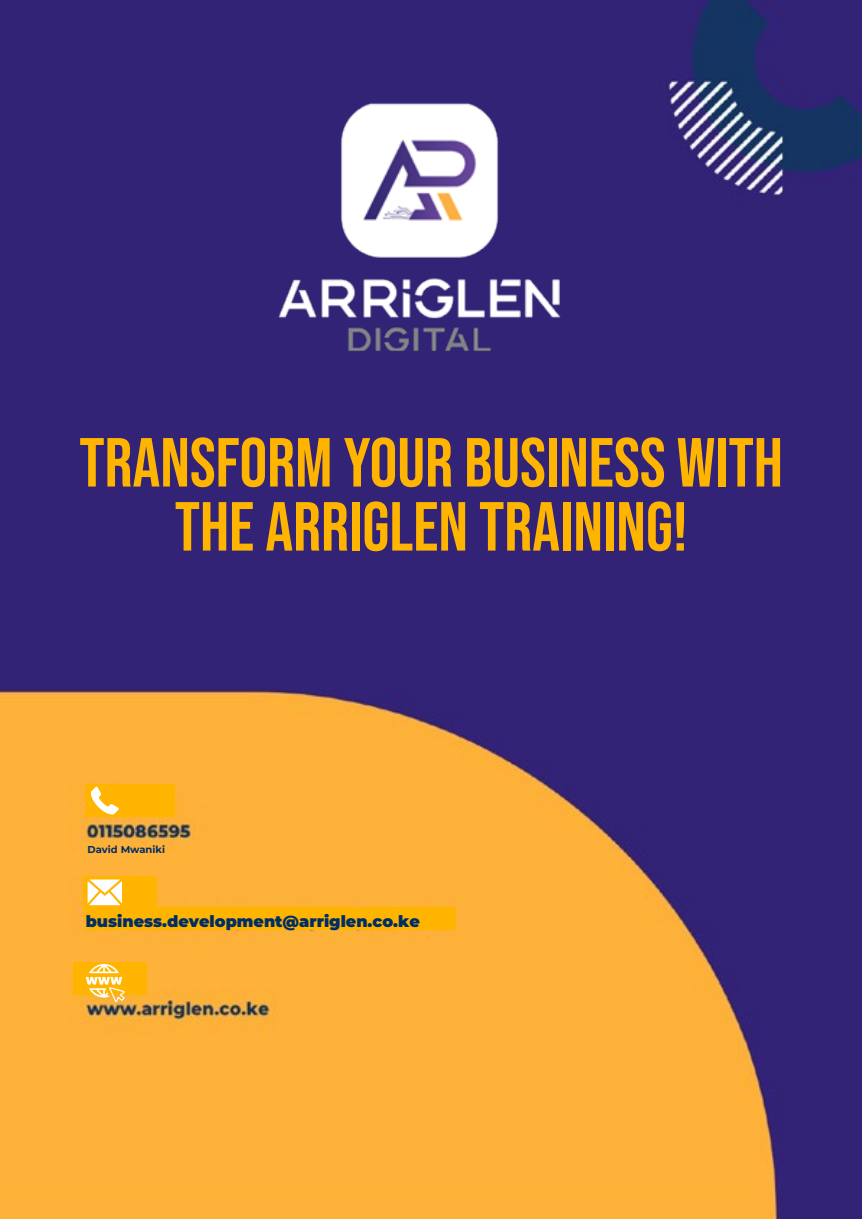
<style>
.page{position:relative;width:862px;height:1222px;background:#fff}
.page>*{position:absolute;margin:0;border:0;box-sizing:border-box;transform-origin:0 0}
.t1{font:69.2px/64px "Bebas Neue";color:#ffb500;text-align:center}
.t2{font:900 16px "Montserrat";color:#002d65}
.t3{font:700 10px "Montserrat";color:#002d65}
</style>
<div class="page">
<img style="left:0;top:0;width:861px;height:1218px">
<div style="left:84px;top:876px;width:73px;height:33px;background:#ffb500"></div>
<div style="left:73px;top:962px;width:74px;height:33px;background:#ffb500"></div>
<div style="left:85px;top:784px;width:89px;height:33px;background:#ffb500"></div>
<svg style="left:86px;top:964px;width:39px;height:38px"></svg>
<svg style="left:91px;top:786px;width:28px;height:28px"></svg>
<svg style="left:88px;top:879px;width:34px;height:26px"></svg>
<img style="left:260px;top:91px;width:318px;height:271px">
<div style="left:85px;top:907px;width:370px;height:22px;background:#ffb500"></div>
<p class="t1" style="left:79px;top:430px;width:704px">TRANSFORM YOUR BUSINESS WITH<br>THE ARRIGLEN TRAINING!</p>
<p class="t3" style="left:88px;top:842px;width:79px">David Mwaniki</p>
<p class="t2" style="left:86px;top:909px;width:335px">business.development@arriglen.co.ke</p>
</div>
